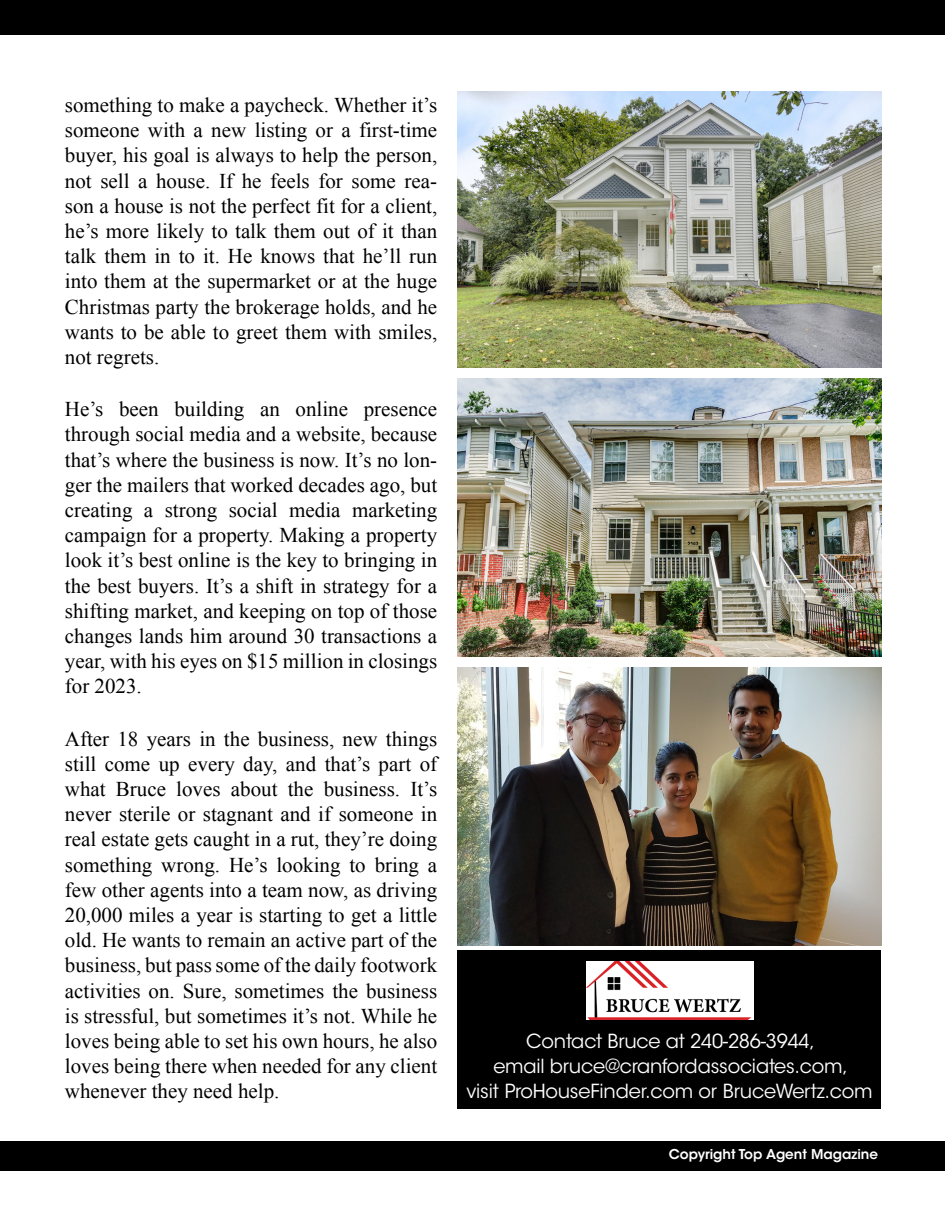
<style>
.page{position:relative;width:945px;height:1215px;background:#fff}
.page>*{position:absolute;margin:0;border:0;box-sizing:border-box;transform-origin:0 0}
.body_hypenate{font:21px/25.2px "Times New Roman";color:#000;text-align:justify}
.For_More_Info{font:19.35px/25.3px "ITC Avant Garde Std";letter-spacing:-.01em;color:#fff;text-align:center}
.t1{font:600 13.5px "ITC Avant Garde Std";color:#fff}
</style>
<div class="page">
<div style="left:0;top:0;width:945px;height:35px;background:#000"></div>
<div style="left:0;top:1141px;width:945px;height:29px;background:#000"></div>
<img style="left:458px;top:92px;width:423px;height:276px">
<img style="left:458px;top:379px;width:423px;height:277px">
<img style="left:458px;top:668px;width:423px;height:277px">
<div style="left:458px;top:951px;width:423px;height:158px;background:#000"></div>
<img style="left:587px;top:961px;width:167px;height:58px">
<p class="body_hypenate" style="left:65px;top:92px;width:374px">something to make a paycheck. Whether it’s someone with a new listing or a first-time buyer, his goal is always to help the person, not sell a house. If he feels for some rea&shy;son a house is not the perfect fit for a client, he’s more likely to talk them out of it than talk them in to it. He knows that he’ll run into them at the supermarket or at the huge Christmas party the brokerage holds, and he wants to be able to greet them with smiles, not regrets.</p>
<p class="body_hypenate" style="left:65px;top:396px;width:374px">He’s been building an online presence through social media and a website, because that’s where the business is now. It’s no lon&shy;ger the mailers that worked decades ago, but creating a strong social media marketing campaign for a property. Making a property look it’s best online is the key to bringing in the best buyers. It’s a shift in strategy for a shifting market, and keeping on top of those changes lands him around 30 transactions a year, with his eyes on $15 million in closings for 2023.</p>
<p class="body_hypenate" style="left:65px;top:726px;width:374px">After 18 years in the business, new things still come up every day, and that’s part of what Bruce loves about the business. It’s never sterile or stagnant and if someone in real estate gets caught in a rut, they’re doing something wrong. He’s looking to bring a few other agents into a team now, as driving 20,000 miles a year is starting to get a little old. He wants to remain an active part of the business, but pass some of the daily footwork activities on. Sure, sometimes the business is stressful, but sometimes it’s not. While he loves being able to set his own hours, he also loves being there when needed for any client whenever they need help.</p>
<p class="For_More_Info" style="left:466px;top:1028px;width:408px">Contact Bruce at 240-286-3944,<br>email bruce@cranfordassociates.com,<br>visit ProHouseFinder.com or BruceWertz.com</p>
<p class="t1" style="left:669px;top:1146px;width:211px">Copyright Top Agent Magazine</p>
</div>
